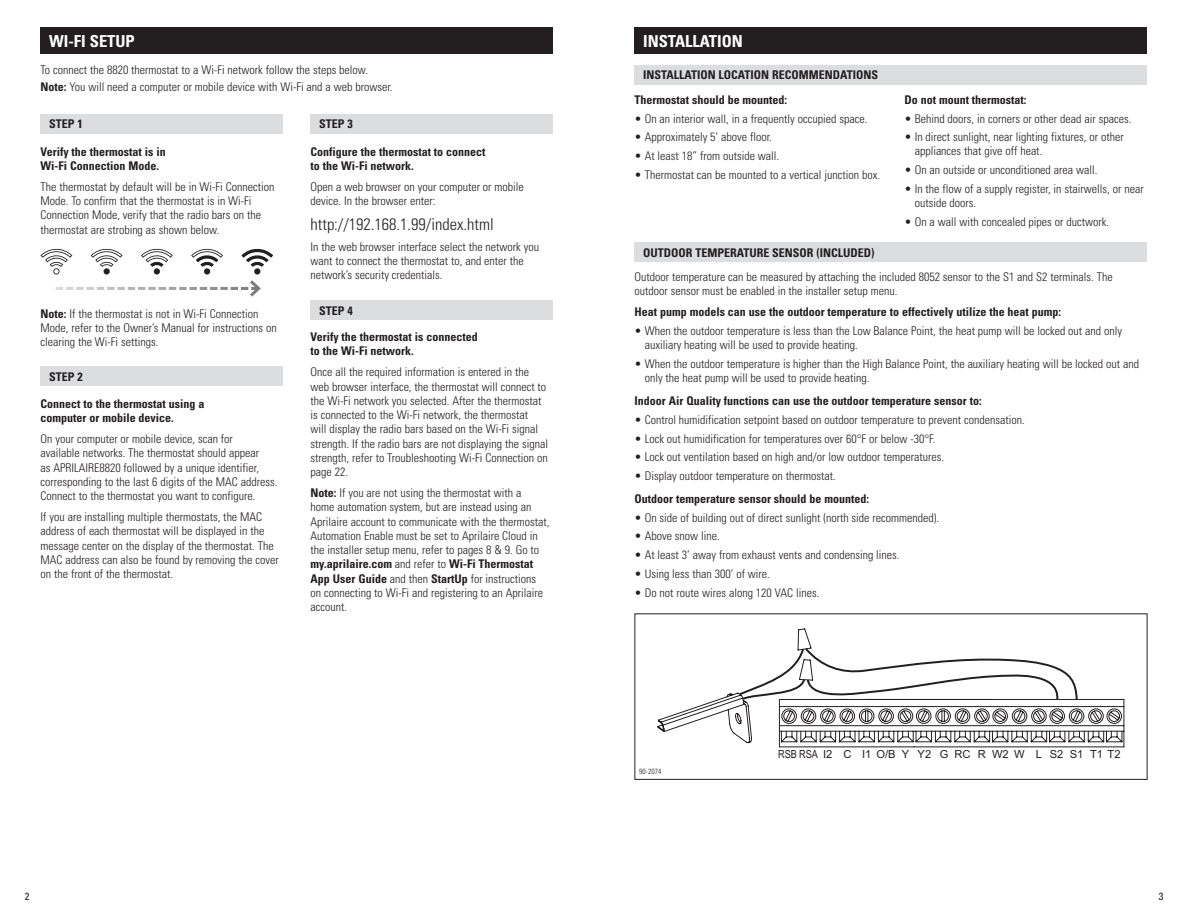
<style>
.page{position:relative;width:1188px;height:918px;background:#fff}
.page>*{position:absolute;margin:0;border:0;box-sizing:border-box;transform-origin:0 0}
.t1{font:300 condensed 16.5px "Univers";color:#231f20}
.t2{font:700 condensed 16.5px "Univers";color:#fff}
.t3{font:300 condensed 12px/14.2px "Univers";color:#231f20}
.t4{font:700 condensed 12px/14.2px "Univers";color:#231f20}
.t5{font:11.1px "Arial";color:#231f20}
.t6{font:11.1px "Arial Narrow";color:#231f20}
.t7{font:condensed 10.5px "Univers";color:#231f20}
.t8{font:300 condensed 7.5px "Univers";color:#231f20}
.s1{font-weight:700}
.s2{font-family:"Arial"}
</style>
<div class="page">
<div style="left:40px;top:114px;width:244px;height:20px;background:#dcdddf"></div>
<div style="left:40px;top:366px;width:244px;height:20px;background:#dcdddf"></div>
<div style="left:40px;top:27px;width:514px;height:27px;background:#231f20"></div>
<svg style="left:40px;top:249px;width:233px;height:48px"></svg>
<div style="left:310px;top:114px;width:244px;height:20px;background:#dcdddf"></div>
<div style="left:310px;top:300px;width:244px;height:20px;background:#dcdddf"></div>
<div style="left:634px;top:27px;width:514px;height:27px;background:#231f20"></div>
<div style="left:634px;top:65px;width:514px;height:19px;background:#dcdddf"></div>
<div style="left:634px;top:242px;width:514px;height:20px;background:#dcdddf"></div>
<svg style="left:658px;top:629px;width:466px;height:119px"></svg>
<svg style="left:737px;top:646px;width:386px;height:102px"></svg>
<div style="left:634px;top:613px;width:514px;height:167px;border:1px solid #231f20"></div>
<h1 class="t2" style="left:49px;top:31px;width:87px">WI-FI SETUP</h1>
<p class="t3" style="left:40px;top:61px;width:352px;line-height:17px">To connect the 8820 thermostat to a Wi-Fi network follow the steps below.<br><span class="s1">Note:</span> You will need a computer or mobile device with Wi-Fi and a web browser.</p>
<p class="t4" style="left:49px;top:117px;width:35px">STEP 1</p>
<p class="t4" style="left:40px;top:144px;width:127px">Verify the thermostat is in<br>Wi-Fi Connection Mode.</p>
<p class="t3" style="left:40px;top:179px;width:235px">The thermostat by default will be in Wi-Fi Connection Mode. To confirm that the thermostat is in Wi-Fi Connection Mode, verify that the radio bars on the thermostat are strobing as shown below.</p>
<p class="t3" style="left:40px;top:306px;width:238px"><span class="s1">Note:</span> If the thermostat is not in Wi-Fi Connection<br>Mode, refer to the Owner’s Manual for instructions on clearing the Wi-Fi settings.</p>
<p class="t4" style="left:49px;top:369px;width:35px">STEP 2</p>
<p class="t4" style="left:40px;top:396px;width:165px">Connect to the thermostat using a computer or mobile device.</p>
<p class="t3" style="left:40px;top:432px;width:237px">On your computer or mobile device, scan for<br>available networks. The thermostat should appear<br>as APRILAIRE8820 followed by a unique identifier, corresponding to the last 6 digits of the MAC address.<br>Connect to the thermostat you want to configure.</p>
<p class="t3" style="left:40px;top:509px;width:240px">If you are installing multiple thermostats, the MAC address of each thermostat will be displayed in the message center on the display of the thermostat. The MAC address can also be found by removing the cover on the front of the thermostat.</p>
<p class="t4" style="left:319px;top:117px;width:35px">STEP 3</p>
<p class="t4" style="left:310px;top:144px;width:177px">Configure the thermostat to connect to the Wi-Fi network.</p>
<p class="t3" style="left:310px;top:179px;width:215px">Open a web browser on your computer or mobile device. In the browser enter:</p>
<h1 class="t1" style="left:310px;top:214px;width:185px">http://192.168.1.99/index.html</h1>
<p class="t3" style="left:310px;top:239px;width:230px">In the web browser interface select the network you want to connect the thermostat to, and enter the network’s security credentials.</p>
<p class="t4" style="left:319px;top:303px;width:35px">STEP 4</p>
<p class="t4" style="left:310px;top:330px;width:169px">Verify the thermostat is connected to the Wi-Fi network.</p>
<p class="t3" style="left:310px;top:365px;width:239px">Once all the required information is entered in the web browser interface, the thermostat will connect to the Wi-Fi network you selected. After the thermostat is connected to the Wi-Fi network, the thermostat<br>will display the radio bars based on the Wi-Fi signal strength. If the radio bars are not displaying the signal strength, refer to Troubleshooting Wi-Fi Connection on page 22.</p>
<p class="t3" style="left:310px;top:486px;width:240px"><span class="s1">Note:</span> If you are not using the thermostat with a<br>home automation system, but are instead using an Aprilaire account to communicate with the thermostat, Automation Enable must be set to Aprilaire Cloud in the installer setup menu, refer to pages 8 &amp; 9. Go to <span class="s1">my.aprilaire.com</span> and refer to <span class="s1">Wi-Fi Thermostat App User Guide</span> and then <span class="s1">StartUp</span> for instructions on connecting to Wi-Fi and registering to an Aprilaire account.</p>
<h1 class="t2" style="left:643px;top:31px;width:101px">INSTALLATION</h1>
<p class="t4" style="left:634px;top:62px;width:245px;line-height:24.6px;text-indent:9px">INSTALLATION LOCATION RECOMMENDATIONS<br>Thermostat should be mounted:</p>
<p class="t3" style="left:634px;top:111px;width:233px">• On an interior wall, in a frequently occupied space.</p>
<p class="t3" style="left:634px;top:130px;width:137px">• Approximately 5‘ above floor.</p>
<p class="t3" style="left:634px;top:149px;width:145px">• At least 18” from outside wall.</p>
<p class="t3" style="left:634px;top:167px;width:245px">• Thermostat can be mounted to a vertical junction box.</p>
<p class="t4" style="left:643px;top:245px;width:233px">OUTDOOR TEMPERATURE SENSOR (INCLUDED)</p>
<p class="t4" style="left:904px;top:92px;width:124px">Do not mount thermostat:</p>
<p class="t3" style="left:904px;top:111px;width:227px">• Behind doors, in corners or other dead air spaces.</p>
<p class="t3" style="left:915px;top:130px;width:211px;text-indent:-10px">• In direct sunlight, near lighting fixtures, or other appliances that give off heat.</p>
<p class="t3" style="left:904px;top:163px;width:193px">• On an outside or unconditioned area wall.</p>
<p class="t3" style="left:915px;top:181px;width:231px;text-indent:-10px">• In the flow of a supply register, in stairwells, or near outside doors.</p>
<p class="t3" style="left:904px;top:214px;width:204px">• On a wall with concealed pipes or ductwork.</p>
<p class="t3" style="left:634px;top:269px;width:480px">Outdoor temperature can be measured by attaching the included 8052 sensor to the S1 and S2 terminals. The outdoor sensor must be enabled in the installer setup menu.</p>
<p class="t4" style="left:634px;top:305px;width:428px">Heat pump models can use the outdoor temperature to effectively utilize the heat pump:</p>
<p class="t3" style="left:645px;top:323px;width:479px;text-indent:-10px">• When the outdoor temperature is less than the Low Balance Point, the heat pump will be locked out and only auxiliary heating will be used to provide heating.</p>
<p class="t3" style="left:645px;top:356px;width:496px;text-indent:-10px">• When the outdoor temperature is higher than the High Balance Point, the auxiliary heating will be locked out and only the heat pump will be used to provide heating.</p>
<p class="t4" style="left:634px;top:393px;width:349px">Indoor Air Quality functions can use the outdoor temperature sensor to:</p>
<p class="t3" style="left:634px;top:412px;width:390px">• Control humidification setpoint based on outdoor temperature to prevent condensation.</p>
<p class="t3" style="left:634px;top:431px;width:301px">• Lock out humidification for temperatures over 60°F or below -30°F.</p>
<p class="t3" style="left:634px;top:450px;width:309px">• Lock out ventilation based on high and/or low outdoor temperatures.</p>
<p class="t3" style="left:634px;top:469px;width:201px">• Display outdoor temperature on thermostat.</p>
<p class="t4" style="left:634px;top:491px;width:236px">Outdoor temperature sensor should be mounted:</p>
<p class="t3" style="left:634px;top:510px;width:304px">• On side of building out of direct sunlight (north side recommended).</p>
<p class="t3" style="left:634px;top:529px;width:85px">• Above snow line.</p>
<p class="t3" style="left:634px;top:548px;width:265px">• At least 3’ away from exhaust vents and condensing lines.</p>
<p class="t3" style="left:634px;top:566px;width:135px">• Using less than 300’ of wire.</p>
<p class="t3" style="left:634px;top:585px;width:185px">• Do not route wires along 120 VAC lines.</p>
<p class="t8" style="left:639px;top:767px;width:24px">90-2074</p>
<p class="t6" style="left:778px;top:746px;width:75px">RSB RSA <span class="s2">I2 C</span></p>
<p class="t5" style="left:1070px;top:747px;width:9px">S</p>
<p class="t5" style="left:862px;top:747px;width:148px">I1O/B Y Y2 GRC RW2</p>
<p class="t5" style="left:1050px;top:747px;width:72px">S2 1 T1 T2</p>
<p class="t5" style="left:1014px;top:747px;width:29px">W L</p>
<p class="t7" style="left:25px;top:889px;width:6px">2</p>
<p class="t7" style="left:1159px;top:889px;width:6px">3</p>
</div>
